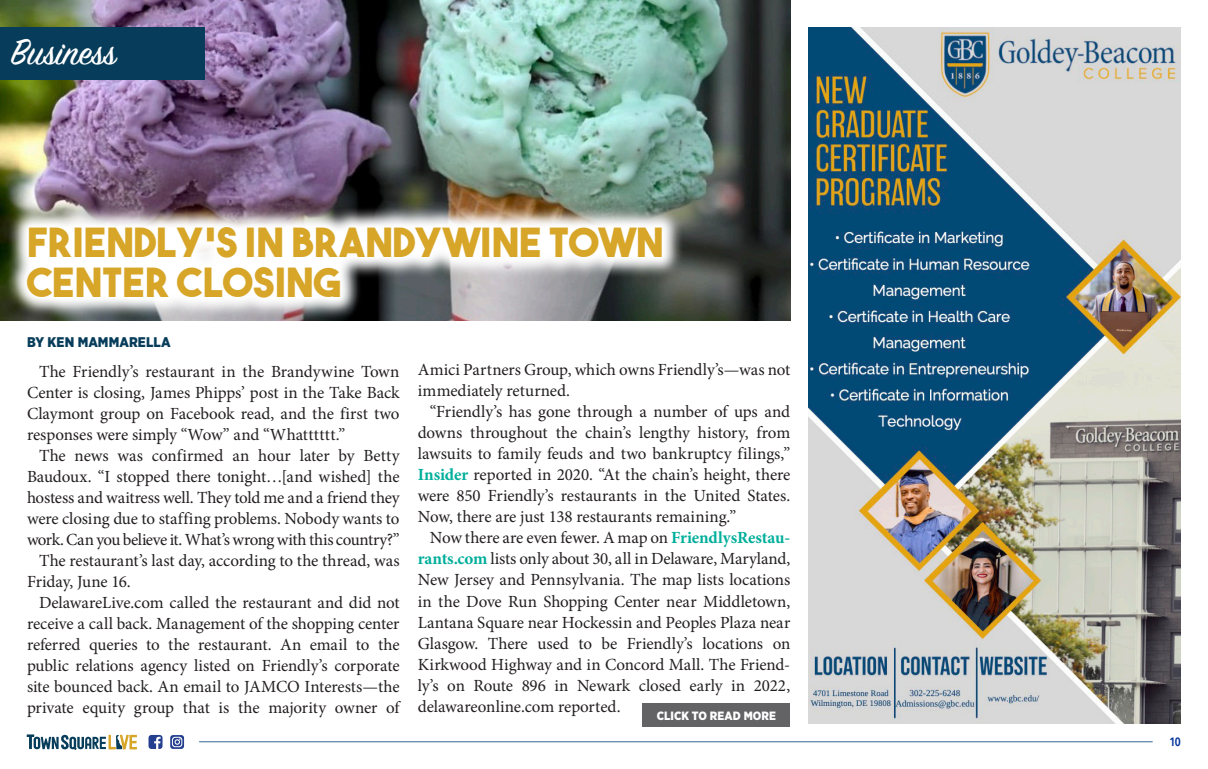
<style>
.page{position:relative;width:1208px;height:769px;background:#fff}
.page>*{position:absolute;margin:0;border:0;box-sizing:border-box;transform-origin:0 0}
.t1{font:40px/40px "The Bold Font";letter-spacing:.01em;color:#d7a628}
.t2{font:40px "Sign Painter House Script";color:#fff}
.body_copy{font:17px/21px "Minion Pro";letter-spacing:-.005em;color:#231f20;text-align:justify}
.t3{font:900 14px "Gotham Narrow";letter-spacing:.005em;color:#073d5a}
.t4{font:900 12px "Gotham Narrow";letter-spacing:.005em;color:#fff}
.t5{font:600 12px "Avenir Next Condensed";color:#039}
.s1{font-weight:700;color:#00af9b}
</style>
<div class="page">
<hr style="left:199px;top:740px;width:953px;height:1px;background:#369">
<svg style="left:148px;top:735px;width:14px;height:13px"></svg>
<svg style="left:170px;top:735px;width:14px;height:13px"></svg>
<svg style="left:27px;top:734px;width:110px;height:15px"></svg>
<img style="left:0;top:0;width:790px;height:320px">
<img style="left:6px;top:205px;width:677px;height:113px">
<div style="left:0;top:27px;width:204px;height:52px;background:#073d5a"></div>
<div style="left:642px;top:703px;width:148px;height:23px;background:#636366"></div>
<img style="left:808px;top:27px;width:372px;height:696px">
<p class="t2" style="left:11px;top:27px;width:107px">Business</p>
<p class="t1" style="left:27px;top:221px;width:638px">FRIENDLY’S IN BRANDYWINE TOWN<br>CENTER CLOSING</p>
<p class="t3" style="left:27px;top:332px;width:145px">BY KEN MAMMARELLA</p>
<p class="body_copy" style="left:27px;top:360px;width:374px;text-indent:12px">The Friendly’s restaurant in the Brandywine Town Center is closing, James Phipps’ post in the Take Back Claymont group on Facebook read, and the first two responses were simply “Wow” and “Whatttttt.”</p>
<p class="body_copy" style="left:27px;top:444px;width:374px;text-indent:12px">The news was confirmed an hour later by Betty Baudoux. “I stopped there tonight…[and wished] the hostess and waitress well. They told me and a friend they were closing due to staffing problems. Nobody wants to work. Can you believe it. What’s wrong with this country?”</p>
<p class="body_copy" style="left:27px;top:549px;width:374px;text-indent:12px">The restaurant’s last day, according to the thread, was<br>Friday, June 16.</p>
<p class="body_copy" style="left:27px;top:591px;width:374px;text-indent:12px">DelawareLive.com called the restaurant and did not receive a call back. Management of the shopping center referred queries to the restaurant. An email to the public relations agency listed on Friendly’s corporate site bounced back. An email to JAMCO Interests—the private equity group that is the majority owner of</p>
<p class="body_copy" style="left:418px;top:359px;width:374px">Amici Partners Group, which owns Friendly’s—was not immediately returned.</p>
<p class="body_copy" style="left:418px;top:401px;width:374px;text-indent:12px">“Friendly’s has gone through a number of ups and downs throughout the chain’s lengthy history, from lawsuits to family feuds and two bankruptcy filings,” <span class="s1">Insider</span> reported in 2020. “At the chain’s height, there were 850 Friendly’s restaurants in the United States.<br>Now, there are just 138 restaurants remaining.”</p>
<p class="body_copy" style="left:418px;top:527px;width:374px;text-indent:12px">Now there are even fewer. A map on <span class="s1">FriendlysRestau&shy;rants.com</span> lists only about 30, all in Delaware, Maryland, New Jersey and Pennsylvania. The map lists locations in the Dove Run Shopping Center near Middletown, Lantana Square near Hockessin and Peoples Plaza near Glasgow. There used to be Friendly’s locations on Kirkwood Highway and in Concord Mall. The Friend&shy;ly’s on Route 896 in Newark closed early in 2022, delawareonline.com reported.</p>
<p class="t4" style="left:656px;top:707px;width:121px">CLICK TO READ MORE</p>
<p class="t5" style="left:1169px;top:731px;width:13px">10</p>
</div>
